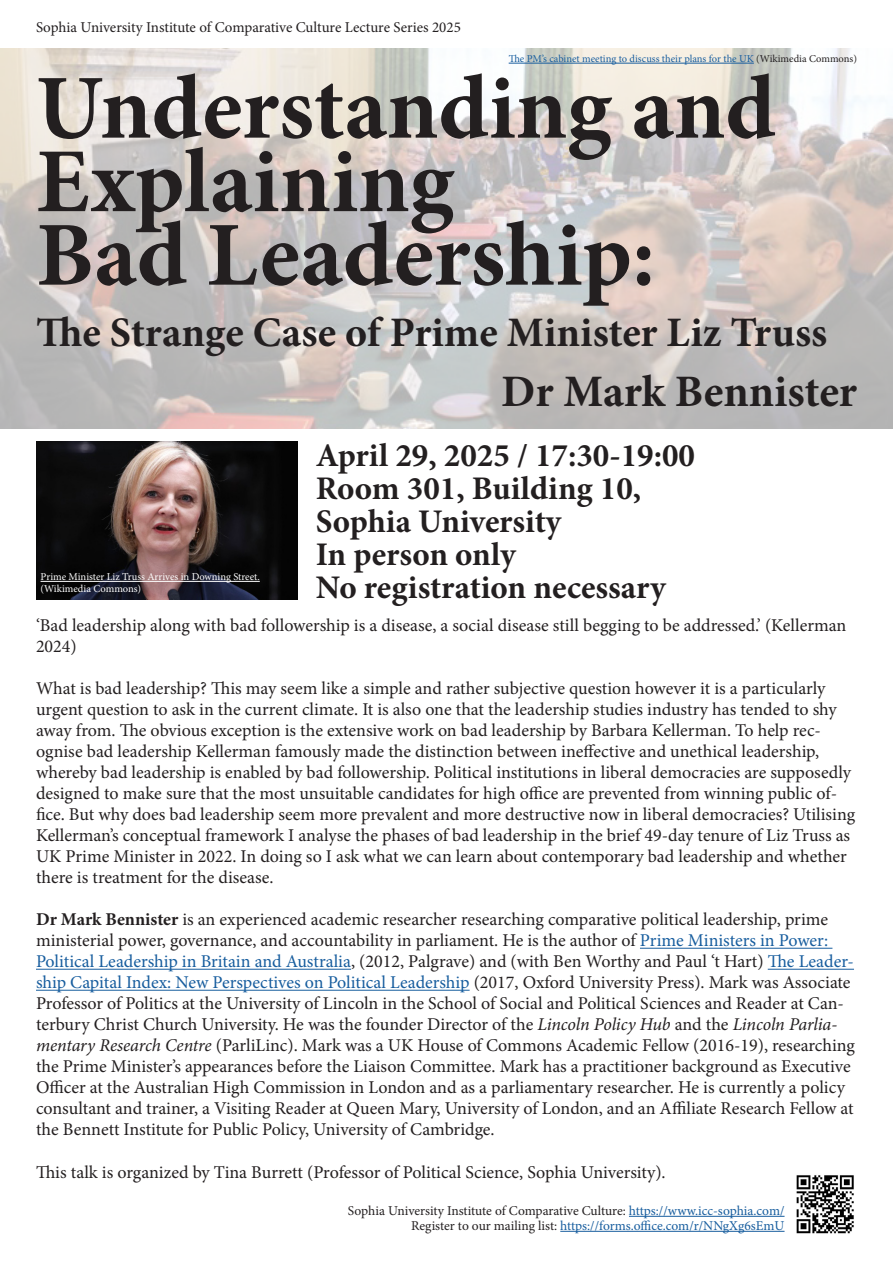
<style>
.page{position:relative;width:893px;height:1263px;background:#fff}
.page>*{position:absolute;margin:0;border:0;box-sizing:border-box;transform-origin:0 0}
.t1{font:700 91.5px "Minion Pro";color:#231f20}
.t2{font:700 45px "Minion Pro";color:#231f20}
.t3{font:700 42px "Minion Pro";color:#231f20}
.t4{font:700 33px "Minion Pro";color:#231f20}
.t5{font:18px/21px "Minion Pro";color:#231f20}
.t6{font:15px "Minion Pro";letter-spacing:-.005em;color:#231f20}
.t7{font:13.5px "Minion Pro";letter-spacing:-.005em;color:#231f20}
.t8{font:13.5px "Minion Pro";color:#175d9e}
.t9{font:10.5px "Minion Pro";color:#175d9e}
.t10{font:10.5px "Minion Pro";color:#fff}
.s1{color:#231f20}
.s2{font-weight:700}
.s3{color:#175d9e}
.s4{font-style:italic}
</style>
<div class="page">
<img style="left:0;top:48px;width:893px;height:380px">
<img style="left:36px;top:442px;width:262px;height:157px">
<hr style="left:640px;top:948px;width:192px;height:1px;background:#175d9e">
<hr style="left:36px;top:969px;width:315px;height:1px;background:#175d9e">
<hr style="left:768px;top:969px;width:86px;height:1px;background:#175d9e">
<hr style="left:36px;top:990px;width:434px;height:1px;background:#175d9e">
<hr style="left:629px;top:1216px;width:155px;height:1px;background:#175d9e">
<hr style="left:560px;top:1231px;width:224px;height:1px;background:#175d9e">
<hr style="left:509px;top:63px;width:245px;height:1px;background:#175d9e">
<hr style="left:41px;top:581px;width:219px;height:1px;background:#fff">
<img style="left:796px;top:1175px;width:58px;height:59px">
<p class="t6" style="left:36px;top:17px;width:426px">Sophia University Institute of Comparative Culture Lecture Series 2025</p>
<p class="t1" style="left:36px;top:44px;width:741px">Understanding and</p>
<p class="t9" style="left:509px;top:52px;width:350px">The PM’s cabinet meeting to discuss their plans for the UK <span class="s1">(Wikimedia Commons)</span></p>
<p class="t1" style="left:36px;top:117px;width:420px">Explaining</p>
<p class="t1" style="left:36px;top:191px;width:621px">Bad Leadership:</p>
<p class="t3" style="left:36px;top:303px;width:793px">The Strange Case of Prime Minister Liz Truss</p>
<p class="t10" style="left:41px;top:570px;width:221px">Prime Minister Liz Truss Arrives in Downing Street.</p>
<p class="t10" style="left:41px;top:582px;width:102px">(Wikimedia Commons)</p>
<p class="t2" style="left:501px;top:360px;width:357px">Dr Mark Bennister</p>
<p class="t4" style="left:316px;top:432px;width:381px">April 29, 2025 / 17:30-19:00</p>
<p class="t4" style="left:316px;top:465px;width:327px">Room 301, Building 10,</p>
<p class="t4" style="left:316px;top:498px;width:247px">Sophia University</p>
<p class="t4" style="left:316px;top:531px;width:202px">In person only</p>
<p class="t4" style="left:316px;top:564px;width:352px">No registration necessary</p>
<p class="t5" style="left:36px;top:615px;width:812px">‘Bad leadership along with bad followership is a disease, a social disease still begging to be addressed.’ (Kellerman<br>2024)</p>
<p class="t5" style="left:36px;top:678px;width:821px">What is bad leadership? This may seem like a simple and rather subjective question however it is a particularly urgent question to ask in the current climate. It is also one that the leadership studies industry has tended to shy away from. The obvious exception is the extensive work on bad leadership by Barbara Kellerman. To help rec&shy;ognise bad leadership Kellerman famously made the distinction between ineffective and unethical leadership, whereby bad leadership is enabled by bad followership. Political institutions in liberal democracies are supposedly designed to make sure that the most unsuitable candidates for high office are prevented from winning public of&shy;fice. But why does bad leadership seem more prevalent and more destructive now in liberal democracies? Utilising Kellerman’s conceptual framework I analyse the phases of bad leadership in the brief 49-day tenure of Liz Truss as UK Prime Minister in 2022. In doing so I ask what we can learn about contemporary bad leadership and whether there is treatment for the disease.</p>
<p class="t5" style="left:36px;top:909px;width:820px"><span class="s2">Dr Mark Bennister</span> is an experienced academic researcher researching comparative political leadership, prime ministerial power, governance, and accountability in parliament. He is the author of <span class="s3">Prime Ministers in Power:<br>Political Leadership in Britain and Australia</span>, (2012, Palgrave) and (with Ben Worthy and Paul ‘t Hart) <span class="s3">The Leader&shy;ship Capital Index: New Perspectives on Political Leadership</span> (2017, Oxford University Press). Mark was Associate Professor of Politics at the University of Lincoln in the School of Social and Political Sciences and Reader at Can&shy;terbury Christ Church University. He was the founder Director of the <span class="s4">Lincoln Policy Hub</span> and the <span class="s4">Lincoln Parlia&shy;mentary Research Centre</span> (ParliLinc). Mark was a UK House of Commons Academic Fellow (2016-19), researching the Prime Minister’s appearances before the Liaison Committee. Mark has a practitioner background as Executive Officer at the Australian High Commission in London and as a parliamentary researcher. He is currently a policy consultant and trainer, a Visiting Reader at Queen Mary, University of London, and an Affiliate Research Fellow at the Bennett Institute for Public Policy, University of Cambridge.</p>
<p class="t5" style="left:36px;top:1162px;width:631px">This talk is organized by Tina Burrett (Professor of Political Science, Sophia University).</p>
<p class="t7" style="left:348px;top:1201px;width:438px">Sophia University Institute of Comparative Culture: <span class="s3">https://www.icc-sophia.com/</span></p>
<p class="t8" style="left:411px;top:1216px;width:375px"><span class="s1">Register to our mailing list:</span> https://forms.office.com/r/NNgXg6sEmU</p>
</div>
